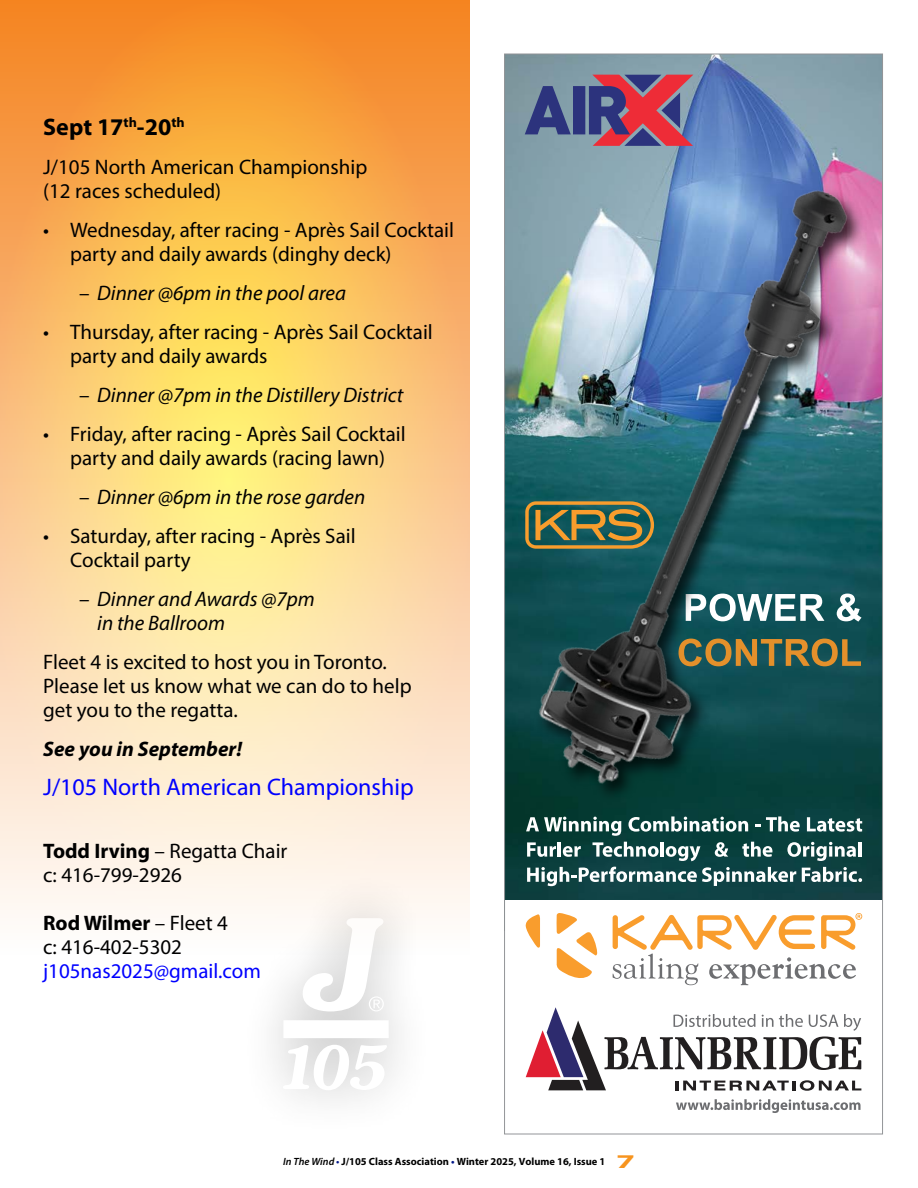
<style>
.page{position:relative;width:918px;height:1188px;background:#fff}
.page>*{position:absolute;margin:0;border:0;box-sizing:border-box;transform-origin:0 0}
.redheads{font:24px "Myriad Pro";color:#00f}
.List_Paragraph{font:700 24px "Myriad Pro";color:#000}
.List_Paragraph-2{font:21px/24px "Myriad Pro";color:#000}
.List_Paragraph-3{font:italic 21px/24px "Myriad Pro";color:#000}
.t1{font:italic 700 21px "Myriad Pro";color:#000}
.t2{font:700 10.5px "Myriad Pro";color:#000}
.s1{font-style:normal}
.s2{font-weight:700}
.s3{color:#00f}
.s4{font-weight:600;font-style:italic}
.s5{font-weight:600;font-style:italic;color:#001789}
.s6{color:#001789}
.s7{font-size:19.5px;color:#f7941e}
</style>
<div class="page">
<svg style="left:0;top:0;width:470px;height:914px"></svg>
<div style="left:235px;top:868px;width:203px;height:272px;background:#000;opacity:.59"></div>
<svg style="left:283px;top:1045px;width:104px;height:45px"></svg>
<div style="left:283px;top:1020px;width:106px;height:18px;background:#fff"></div>
<svg style="left:303px;top:918px;width:81px;height:94px"></svg>
<img style="left:506px;top:56px;width:375px;height:844px">
<svg style="left:525px;top:914px;width:15px;height:34px"></svg>
<svg style="left:556px;top:913px;width:41px;height:65px"></svg>
<svg style="left:613px;top:913px;width:249px;height:72px"></svg>
<svg style="left:525px;top:75px;width:168px;height:61px"></svg>
<svg style="left:526px;top:1007px;width:335px;height:84px"></svg>
<svg style="left:676px;top:1099px;width:185px;height:14px"></svg>
<img style="left:506px;top:136px;width:375px;height:693px">
<svg style="left:525px;top:501px;width:129px;height:48px"></svg>
<svg style="left:526px;top:817px;width:95px;height:19px"></svg>
<svg style="left:629px;top:816px;width:119px;height:16px"></svg>
<svg style="left:755px;top:816px;width:45px;height:16px"></svg>
<svg style="left:807px;top:817px;width:55px;height:15px"></svg>
<svg style="left:527px;top:842px;width:29px;height:15px"></svg>
<hr style="left:558px;top:842px;width:3px;height:15px;background:#fff">
<svg style="left:563px;top:846px;width:18px;height:11px"></svg>
<svg style="left:593px;top:842px;width:66px;height:15px"></svg>
<hr style="left:661px;top:842px;width:3px;height:15px;background:#fff">
<svg style="left:666px;top:846px;width:34px;height:15px"></svg>
<svg style="left:715px;top:842px;width:13px;height:15px"></svg>
<svg style="left:742px;top:842px;width:30px;height:15px"></svg>
<svg style="left:787px;top:842px;width:69px;height:19px"></svg>
<hr style="left:858px;top:842px;width:3px;height:15px;background:#fff">
<svg style="left:527px;top:867px;width:269px;height:19px"></svg>
<svg style="left:802px;top:867px;width:60px;height:15px"></svg>
<p class="List_Paragraph" style="left:43px;top:113px;width:143px">Sept 17<sup>th</sup>-20<sup>th</sup></p>
<p class="List_Paragraph-2" style="left:43px;top:154px;width:326px">J/105 North American Championship (12 races scheduled)</p>
<p class="List_Paragraph-2" style="left:70px;top:217px;width:385px;text-indent:-27px">• Wednesday, after racing - Après Sail Cocktail party and daily awards (dinghy deck)</p>
<p class="List_Paragraph-3" style="left:79px;top:280px;width:268px"><span class="s1">–</span> Dinner @6pm in the pool area</p>
<p class="List_Paragraph-2" style="left:70px;top:319px;width:364px;text-indent:-27px">• Thursday, after racing - Après Sail Cocktail party and daily awards</p>
<p class="List_Paragraph-3" style="left:79px;top:382px;width:326px"><span class="s1">–</span> Dinner @7pm in the Distillery District</p>
<p class="List_Paragraph-2" style="left:43px;top:421px;width:364px;text-align:center">• Friday, after racing - Après Sail Cocktail party and daily awards (racing lawn)</p>
<p class="List_Paragraph-3" style="left:79px;top:484px;width:288px"><span class="s1">–</span> Dinner @6pm in the rose garden</p>
<p class="List_Paragraph-2" style="left:70px;top:523px;width:287px;text-indent:-27px">• Saturday, after racing - Après Sail<br>Cocktail party</p>
<p class="List_Paragraph-3" style="left:97px;top:586px;width:219px;text-indent:-18px"><span class="s1">–</span> Dinner and Awards @7pm in the Ballroom</p>
<p class="List_Paragraph-2" style="left:43px;top:649px;width:370px">Fleet 4 is excited to host you in Toronto.<br>Please let us know what we can do to help get you to the regatta.</p>
<p class="t1" style="left:43px;top:735px;width:200px">See you in September!</p>
<p class="redheads" style="left:43px;top:772px;width:372px">J/105 North American Championship</p>
<p class="List_Paragraph-2" style="left:43px;top:838px;width:246px"><span class="s2">Todd Irving</span> – Regatta Chair c: 416-799-2926</p>
<p class="List_Paragraph-2" style="left:43px;top:910px;width:219px"><span class="s2">Rod Wilmer</span> – Fleet 4<br>c: 416-402-5302 <span class="s3">j105nas2025@gmail.com</span></p>
<p class="t2" style="left:283px;top:1156px;width:353px"><span class="s4">In The Wind</span> <span class="s5">•</span> J/105 Class Association <span class="s6">•</span> Winter 2025, Volume 16, Issue 1 <span class="s7">7</span></p>
</div>
